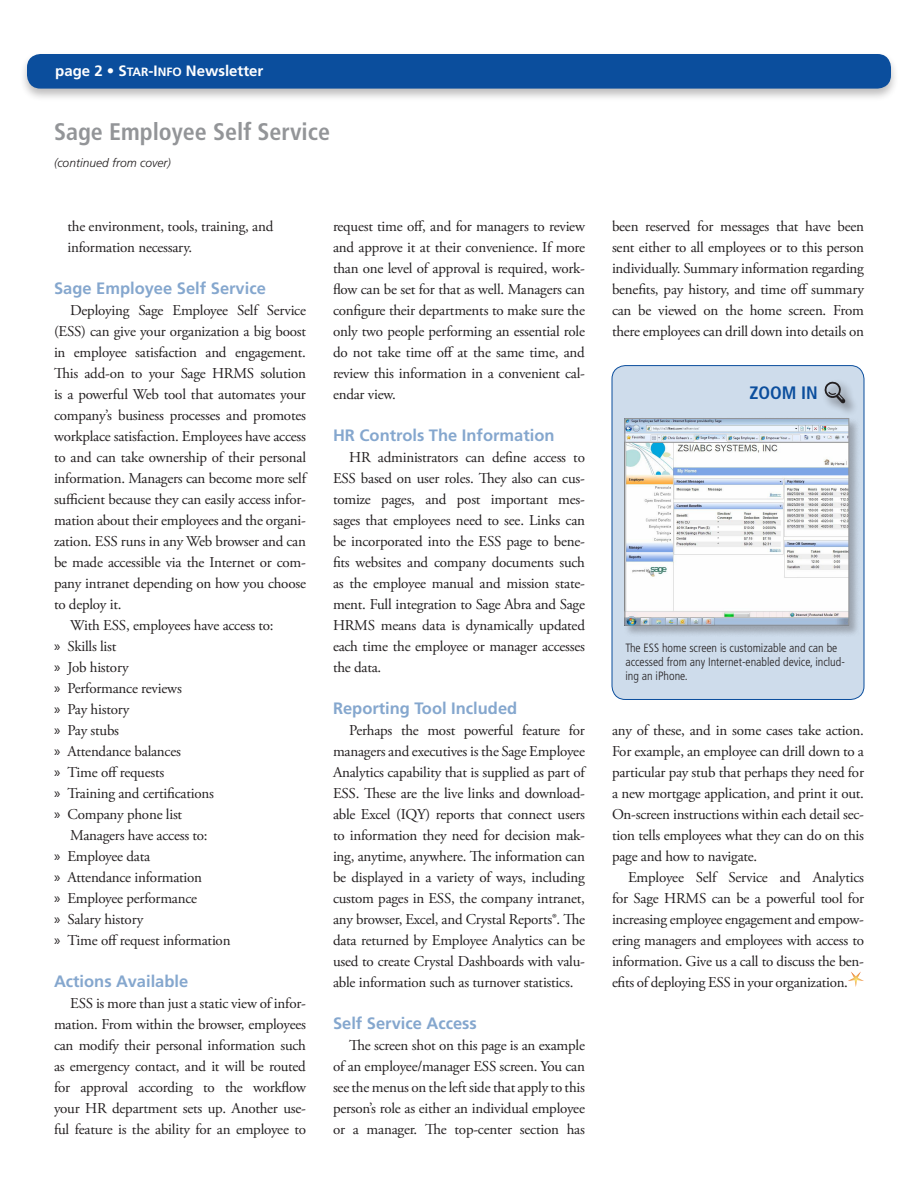
<style>
.page{position:relative;width:918px;height:1188px;background:#fff}
.page>*{position:absolute;margin:0;border:0;box-sizing:border-box;transform-origin:0 0}
.Headline_page_2__sma{font:700 condensed 24px "Frutiger";color:#939598}
.zoom_header{font:700 condensed 18px "Frutiger";color:#0b4e9d}
.Subhead{font:700 16.5px "Frutiger";color:#85a7ce}
.Body_Copy{font:15px/21px "Adobe Garamond Pro";letter-spacing:-.015em;color:#231f20;text-align:justify}
.bulleted_text{font:15px "Adobe Garamond Pro";letter-spacing:-.015em;color:#231f20}
.numbered_bullets{font:15px/21px "Adobe Garamond Pro";letter-spacing:-.015em;color:#231f20}
.page_numbering_left{font:700 15px "Frutiger";color:#fff}
.t1{font:300 condensed 12px/14.4px "Frutiger";color:#231f20}
.Continued_text{font:italic 300 12px "Frutiger";color:#231f20}
.s1{font-size:12px}
.s2{font-family:"Myriad Pro"}
</style>
<div class="page">
<svg style="left:848px;top:972px;width:16px;height:15px"></svg>
<div style="left:612px;top:366px;width:252px;height:333px;background:#cedceb;border-radius:14px"></div>
<div style="left:612px;top:365px;width:252px;height:335px;border:1px solid #0b4e9d;border-radius:14px"></div>
<div style="left:822px;top:379px;width:36px;height:37px;background:#231f20;opacity:.75"></div>
<svg style="left:823px;top:381px;width:23px;height:23px"></svg>
<div style="left:19px;top:51px;width:880px;height:51px;background:#231f20;opacity:.3"></div>
<div style="left:27px;top:54px;width:864px;height:35px;background:#0b4e9d;border-radius:14px"></div>
<div style="left:624px;top:418px;width:237px;height:219px;background:#231f20;opacity:.3"></div>
<img style="left:627px;top:420px;width:220px;height:203px">
<div style="left:625px;top:418px;width:224px;height:207px;border:1px solid #939598"></div>
<p class="page_numbering_left" style="left:55px;top:62px;width:210px">page 2 • S<span class="s1">TAR</span>-I<span class="s1">NFO</span> Newsletter</p>
<p class="Headline_page_2__sma" style="left:54px;top:117px;width:278px">Sage Employee Self Service</p>
<p class="Continued_text" style="left:54px;top:155px;width:118px">(continued from cover)</p>
<p class="numbered_bullets" style="left:68px;top:216px;width:207px">the environment, tools, training, and information necessary.</p>
<p class="Subhead" style="left:54px;top:279px;width:213px">Sage Employee Self Service</p>
<p class="Body_Copy" style="left:54px;top:300px;width:254px;text-indent:16px">Deploying Sage Employee Self Service (ESS) can give your organization a big boost in employee satisfaction and engagement.<br>This add-on to your Sage HRMS solution is a powerful Web tool that automates your company’s business processes and promotes workplace satisfaction. Employees have access to and can take ownership of their personal information. Managers can become more self sufficient because they can easily access infor&shy;mation about their employees and the organi&shy;zation. ESS runs in any Web browser and can be made accessible via the Internet or com&shy;pany intranet depending on how you choose to deploy it.</p>
<p class="Body_Copy" style="left:70px;top:615px;width:205px">With ESS, employees have access to:</p>
<p class="bulleted_text" style="left:54px;top:637px;width:64px"><span class="s2">»</span> Skills list</p>
<p class="bulleted_text" style="left:54px;top:658px;width:76px"><span class="s2">»</span> Job history</p>
<p class="bulleted_text" style="left:54px;top:679px;width:129px"><span class="s2">»</span> Performance reviews</p>
<p class="bulleted_text" style="left:54px;top:700px;width:77px"><span class="s2">»</span> Pay history</p>
<p class="bulleted_text" style="left:54px;top:721px;width:67px"><span class="s2">»</span> Pay stubs</p>
<p class="bulleted_text" style="left:54px;top:742px;width:128px"><span class="s2">»</span> Attendance balances</p>
<p class="bulleted_text" style="left:54px;top:763px;width:112px"><span class="s2">»</span> Time off requests</p>
<p class="bulleted_text" style="left:54px;top:784px;width:161px"><span class="s2">»</span> Training and certifications</p>
<p class="bulleted_text" style="left:54px;top:805px;width:130px"><span class="s2">»</span> Company phone list</p>
<p class="Body_Copy" style="left:70px;top:825px;width:139px">Managers have access to:</p>
<p class="bulleted_text" style="left:54px;top:847px;width:98px"><span class="s2">»</span> Employee data</p>
<p class="bulleted_text" style="left:54px;top:868px;width:150px"><span class="s2">»</span> Attendance information</p>
<p class="bulleted_text" style="left:54px;top:889px;width:145px"><span class="s2">»</span> Employee performance</p>
<p class="bulleted_text" style="left:54px;top:910px;width:91px"><span class="s2">»</span> Salary history</p>
<p class="bulleted_text" style="left:54px;top:931px;width:178px"><span class="s2">»</span> Time off request information</p>
<p class="Subhead" style="left:54px;top:972px;width:136px">Actions Available</p>
<p class="Body_Copy" style="left:54px;top:993px;width:254px;text-indent:16px">ESS is more than just a static view of infor&shy;mation. From within the browser, employees can modify their personal information such as emergency contact, and it will be routed for approval according to the workflow your HR department sets up. Another use&shy;ful feature is the ability for an employee to</p>
<p class="Body_Copy" style="left:333px;top:216px;width:254px">request time off, and for managers to review and approve it at their convenience. If more than one level of approval is required, work&shy;flow can be set for that as well. Managers can configure their departments to make sure the only two people performing an essential role do not take time off at the same time, and review this information in a convenient cal&shy;endar view.</p>
<p class="Subhead" style="left:333px;top:426px;width:223px">HR Controls The Information</p>
<p class="Body_Copy" style="left:333px;top:447px;width:254px;text-indent:16px">HR administrators can define access to ESS based on user roles. They also can cus&shy;tomize pages, and post important mes&shy;sages that employees need to see. Links can be incorporated into the ESS page to bene&shy;fits websites and company documents such as the employee manual and mission state&shy;ment. Full integration to Sage Abra and Sage HRMS means data is dynamically updated each time the employee or manager accesses the data.</p>
<p class="Subhead" style="left:333px;top:699px;width:186px">Reporting Tool Included</p>
<p class="Body_Copy" style="left:333px;top:720px;width:254px;text-indent:16px">Perhaps the most powerful feature for managers and executives is the Sage Employee Analytics capability that is supplied as part of ESS. These are the live links and download&shy;able Excel (IQY) reports that connect users to information they need for decision mak&shy;ing, anytime, anywhere. The information can be displayed in a variety of ways, including custom pages in ESS, the company intranet, any browser, Excel, and Crystal Reports®. The data returned by Employee Analytics can be used to create Crystal Dashboards with valu&shy;able information such as turnover statistics.</p>
<p class="Subhead" style="left:333px;top:1014px;width:145px">Self Service Access</p>
<p class="Body_Copy" style="left:333px;top:1035px;width:254px;text-indent:16px">The screen shot on this page is an example of an employee/manager ESS screen. You can see the menus on the left side that apply to this person’s role as either an individual employee or a manager. The top-center section has</p>
<p class="Body_Copy" style="left:612px;top:216px;width:253px">been reserved for messages that have been sent either to all employees or to this person individually. Summary information regarding benefits, pay history, and time off summary can be viewed on the home screen. From there employees can drill down into details on</p>
<p class="zoom_header" style="left:750px;top:382px;width:70px">ZOOM IN</p>
<p class="t1" style="left:625px;top:640px;width:221px">The ESS home screen is customizable and can be accessed from any Internet-enabled device, includ&shy;ing an iPhone.</p>
<p class="Body_Copy" style="left:612px;top:720px;width:254px">any of these, and in some cases take action.<br>For example, an employee can drill down to a particular pay stub that perhaps they need for a new mortgage application, and print it out.<br>On-screen instructions within each detail sec&shy;tion tells employees what they can do on this page and how to navigate.</p>
<p class="Body_Copy" style="left:612px;top:867px;width:254px;text-indent:16px">Employee Self Service and Analytics for Sage HRMS can be a powerful tool for increasing employee engagement and empow&shy;ering managers and employees with access to information. Give us a call to discuss the ben&shy;efits of deploying ESS in your organization.</p>
</div>
